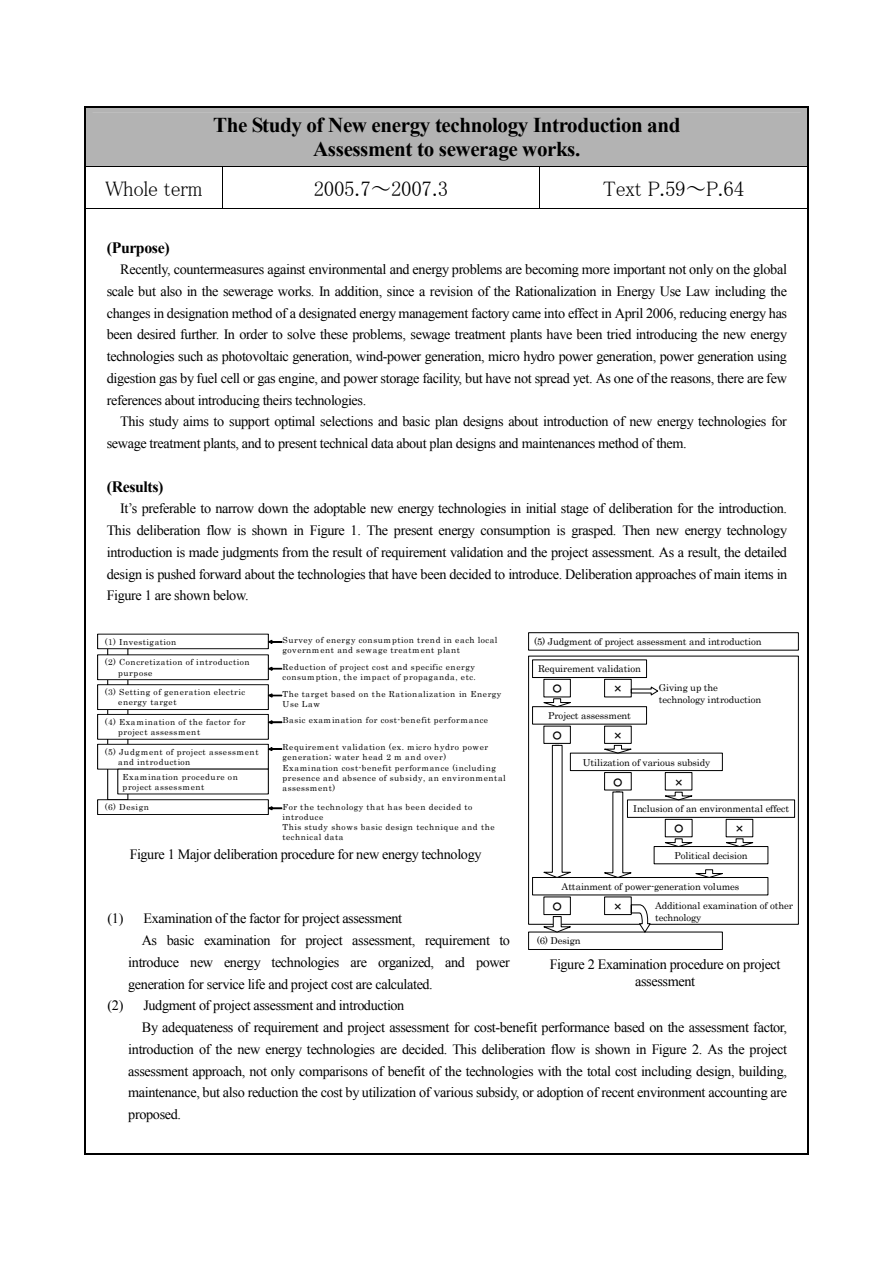
<style>
.page{position:relative;width:893px;height:1263px;background:#fff}
.page>*{position:absolute;margin:0;border:0;box-sizing:border-box;transform-origin:0 0}
.t1{font:700 21px/24px "Times New Roman";letter-spacing:-.015em;color:#000;text-align:center}
.t2{font:21px "MS P Mincho";letter-spacing:-.02em;color:#000}
.t3{font:700 15.9px "Times New Roman";letter-spacing:-.025em;color:#000}
.t4{font:14.25px/21.8px "Times New Roman";letter-spacing:-.025em;color:#000;text-align:justify}
.t5{font:9.6px/11.6px "Century";letter-spacing:-.01em;color:#000}
.t6{font:9.6px "HG Gothic E";color:#000}
.t7{font:8.4px/10.2px "Century";letter-spacing:.065em;color:#000}
</style>
<div class="page">
<svg style="left:528px;top:655px;width:271px;height:295px"></svg>
<div style="left:604px;top:726px;width:27px;height:18px;border:1px solid #000"></div>
<div style="left:543px;top:726px;width:28px;height:18px;border:1px solid #000"></div>
<div style="left:543px;top:679px;width:28px;height:18px;border:1px solid #000"></div>
<div style="left:604px;top:679px;width:27px;height:18px;border:1px solid #000"></div>
<div style="left:532px;top:660px;width:114px;height:18px;background:#fff"></div>
<div style="left:532px;top:659px;width:115px;height:19px;border:1px solid #000"></div>
<div style="left:528px;top:632px;width:270px;height:19px;border:1px solid #000"></div>
<div style="left:532px;top:707px;width:114px;height:17px;background:#fff"></div>
<div style="left:532px;top:706px;width:115px;height:19px;border:1px solid #000"></div>
<svg style="left:542px;top:698px;width:35px;height:10px"></svg>
<div style="left:627px;top:800px;width:167px;height:17px;background:#fff"></div>
<div style="left:627px;top:799px;width:168px;height:19px;border:1px solid #000"></div>
<div style="left:532px;top:878px;width:236px;height:17px;background:#fff"></div>
<svg style="left:542px;top:744px;width:226px;height:189px"></svg>
<div style="left:84px;top:106px;width:724px;height:60px;background:#b3b3b3"></div>
<hr style="left:84px;top:108px;width:2px;height:58px;background:#000">
<hr style="left:807px;top:108px;width:1px;height:58px;background:#000">
<hr style="left:84px;top:166px;width:724px;height:1px;background:#000">
<hr style="left:84px;top:166px;width:2px;height:42px;background:#000">
<hr style="left:222px;top:166px;width:1px;height:42px;background:#000">
<hr style="left:539px;top:166px;width:1px;height:42px;background:#000">
<hr style="left:807px;top:166px;width:1px;height:42px;background:#000">
<hr style="left:84px;top:208px;width:724px;height:1px;background:#000">
<hr style="left:84px;top:209px;width:2px;height:28px;background:#000">
<svg style="left:807px;top:209px;width:1px;height:28px"></svg>
<hr style="left:84px;top:237px;width:2px;height:918px;background:#000">
<hr style="left:84px;top:1153px;width:723px;height:2px;background:#000">
<hr style="left:807px;top:237px;width:1px;height:918px;background:#000">
<div style="left:107px;top:645px;width:21px;height:155px;border:1px solid #000"></div>
<div style="left:98px;top:634px;width:170px;height:15px;background:#fff"></div>
<div style="left:98px;top:685px;width:170px;height:25px;background:#fff"></div>
<div style="left:97px;top:684px;width:172px;height:26px;border:1px solid #000"></div>
<div style="left:98px;top:714px;width:170px;height:25px;background:#fff"></div>
<div style="left:97px;top:714px;width:172px;height:26px;border:1px solid #000"></div>
<div style="left:98px;top:655px;width:170px;height:25px;background:#fff"></div>
<div style="left:97px;top:654px;width:172px;height:26px;border:1px solid #000"></div>
<div style="left:98px;top:744px;width:170px;height:25px;background:#fff"></div>
<div style="left:97px;top:744px;width:172px;height:26px;border:1px solid #000"></div>
<div style="left:97px;top:799px;width:172px;height:16px;border:1px solid #000"></div>
<svg style="left:268px;top:640px;width:14px;height:4px"></svg>
<svg style="left:268px;top:694px;width:14px;height:3px"></svg>
<svg style="left:268px;top:720px;width:14px;height:4px"></svg>
<svg style="left:268px;top:667px;width:14px;height:4px"></svg>
<svg style="left:268px;top:747px;width:14px;height:4px"></svg>
<svg style="left:268px;top:806px;width:14px;height:4px"></svg>
<div style="left:118px;top:769px;width:150px;height:25px;background:#fff"></div>
<h1 class="t1" style="left:213px;top:113px;width:469px">The Study of New energy technology Introduction and<br>Assessment to sewerage works.</h1>
<h1 class="t2" style="left:105px;top:178px;width:99px">Whole term</h1>
<h1 class="t2" style="left:314px;top:178px;width:136px">2005.7～2007.3</h1>
<h1 class="t2" style="left:603px;top:178px;width:143px">Text P.59～P.64</h1>
<p class="t3" style="left:107px;top:239px;width:64px">(Purpose)</p>
<p class="t4" style="left:107px;top:258px;width:682px;text-indent:14px">Recently, countermeasures against environmental and energy problems are becoming more important not only on the global scale but also in the sewerage works. In addition, since a revision of the Rationalization in Energy Use Law including the changes in designation method of a designated energy management factory came into effect in April 2006, reducing energy has been desired further. In order to solve these problems, sewage treatment plants have been tried introducing the new energy technologies such as photovoltaic generation, wind-power generation, micro hydro power generation, power generation using digestion gas by fuel cell or gas engine, and power storage facility, but have not spread yet. As one of the reasons, there are few references about introducing theirs technologies.</p>
<p class="t4" style="left:107px;top:411px;width:681px;text-indent:14px">This study aims to support optimal selections and basic plan designs about introduction of new energy technologies for sewage treatment plants, and to present technical data about plan designs and maintenances method of them.</p>
<p class="t3" style="left:107px;top:478px;width:58px">(Results)</p>
<p class="t4" style="left:107px;top:498px;width:682px;text-indent:14px">It’s preferable to narrow down the adoptable new energy technologies in initial stage of deliberation for the introduction.<br>This deliberation flow is shown in Figure 1. The present energy consumption is grasped. Then new energy technology introduction is made judgments from the result of requirement validation and the project assessment. As a result, the detailed design is pushed forward about the technologies that have been decided to introduce. Deliberation approaches of main items in Figure 1 are shown below.</p>
<p class="t7" style="left:105px;top:636px;width:73px">(1) Investigation</p>
<p class="t7" style="left:118px;top:657px;width:133px;text-indent:-13px">(2) Concretization of introduction purpose</p>
<p class="t7" style="left:118px;top:687px;width:128px;text-indent:-13px">(3) Setting of generation electric energy target</p>
<p class="t7" style="left:118px;top:717px;width:129px;text-indent:-13px">(4) Examination of the factor for project assessment</p>
<p class="t7" style="left:118px;top:747px;width:142px;text-indent:-13px">(5) Judgment of project assessment and introduction</p>
<p class="t7" style="left:105px;top:802px;width:45px">(6) Design</p>
<p class="t7" style="left:123px;top:771px;width:117px">Examination procedure on project assessment</p>
<p class="t7" style="left:282px;top:635px;width:216px">Survey of energy consumption trend in each local government and sewage treatment plant</p>
<p class="t7" style="left:282px;top:689px;width:220px">The target based on the Rationalization in Energy<br>Use Law</p>
<p class="t7" style="left:282px;top:715px;width:207px">Basic examination for cost-benefit performance</p>
<p class="t7" style="left:282px;top:662px;width:195px">Reduction of project cost and specific energy consumption, the impact of propaganda, etc.</p>
<p class="t7" style="left:282px;top:742px;width:225px">Requirement validation (ex. micro hydro power generation; water head 2 m and over)<br>Examination cost-benefit performance (including presence and absence of subsidy, an environmental assessment)</p>
<p class="t7" style="left:282px;top:802px;width:213px">For the technology that has been decided to introduce<br>This study shows basic design technique and the technical data</p>
<p class="t4" style="left:130px;top:843px;width:353px">Figure 1 Major deliberation procedure for new energy technology</p>
<p class="t5" style="left:534px;top:636px;width:229px">(5) Judgment of project assessment and introduction</p>
<p class="t5" style="left:538px;top:663px;width:104px">Requirement validation</p>
<p class="t6" style="left:552px;top:684px;width:11px">○</p>
<p class="t6" style="left:613px;top:684px;width:11px">×</p>
<p class="t5" style="left:659px;top:682px;width:104px">Giving up the technology introduction</p>
<p class="t5" style="left:548px;top:709px;width:84px">Project assessment</p>
<p class="t5" style="left:583px;top:756px;width:129px">Utilization of various subsidy</p>
<p class="t5" style="left:633px;top:803px;width:157px">Inclusion of an environmental effect</p>
<p class="t5" style="left:674px;top:849px;width:75px">Political decision</p>
<p class="t6" style="left:552px;top:731px;width:11px">○</p>
<p class="t6" style="left:613px;top:731px;width:11px">×</p>
<p class="t6" style="left:613px;top:777px;width:11px">○</p>
<p class="t6" style="left:674px;top:777px;width:11px">×</p>
<p class="t6" style="left:674px;top:824px;width:11px">○</p>
<p class="t6" style="left:734px;top:824px;width:11px">×</p>
<p class="t5" style="left:561px;top:881px;width:179px">Attainment of power-generation volumes</p>
<p class="t6" style="left:552px;top:902px;width:11px">○</p>
<p class="t5" style="left:655px;top:900px;width:139px">Additional examination of other technology</p>
<p class="t6" style="left:613px;top:902px;width:11px">×</p>
<p class="t4" style="left:107px;top:908px;width:296px">(1) Examination of the factor for project assessment</p>
<p class="t4" style="left:142px;top:929px;width:370px">As basic examination for project assessment, requirement to</p>
<p class="t4" style="left:128px;top:951px;width:383px">introduce new energy technologies are organized, and power</p>
<p class="t4" style="left:128px;top:973px;width:306px">generation for service life and project cost are calculated.</p>
<p class="t4" style="left:107px;top:995px;width:298px">(2) Judgment of project assessment and introduction</p>
<p class="t4" style="left:142px;top:1016px;width:646px">By adequateness of requirement and project assessment for cost-benefit performance based on the assessment factor,</p>
<p class="t4" style="left:128px;top:1038px;width:660px">introduction of the new energy technologies are decided. This deliberation flow is shown in Figure 2. As the project</p>
<p class="t4" style="left:128px;top:1060px;width:660px">assessment approach, not only comparisons of benefit of the technologies with the total cost including design, building,</p>
<p class="t4" style="left:128px;top:1082px;width:660px">maintenance, but also reduction the cost by utilization of various subsidy, or adoption of recent environment accounting are</p>
<p class="t4" style="left:128px;top:1103px;width:54px">proposed.</p>
<p class="t5" style="left:536px;top:935px;width:45px">(6) Design</p>
<p class="t4" style="left:549px;top:956px;width:232px;line-height:16.4px;text-align:center">Figure 2 Examination procedure on project assessment</p>
</div>
